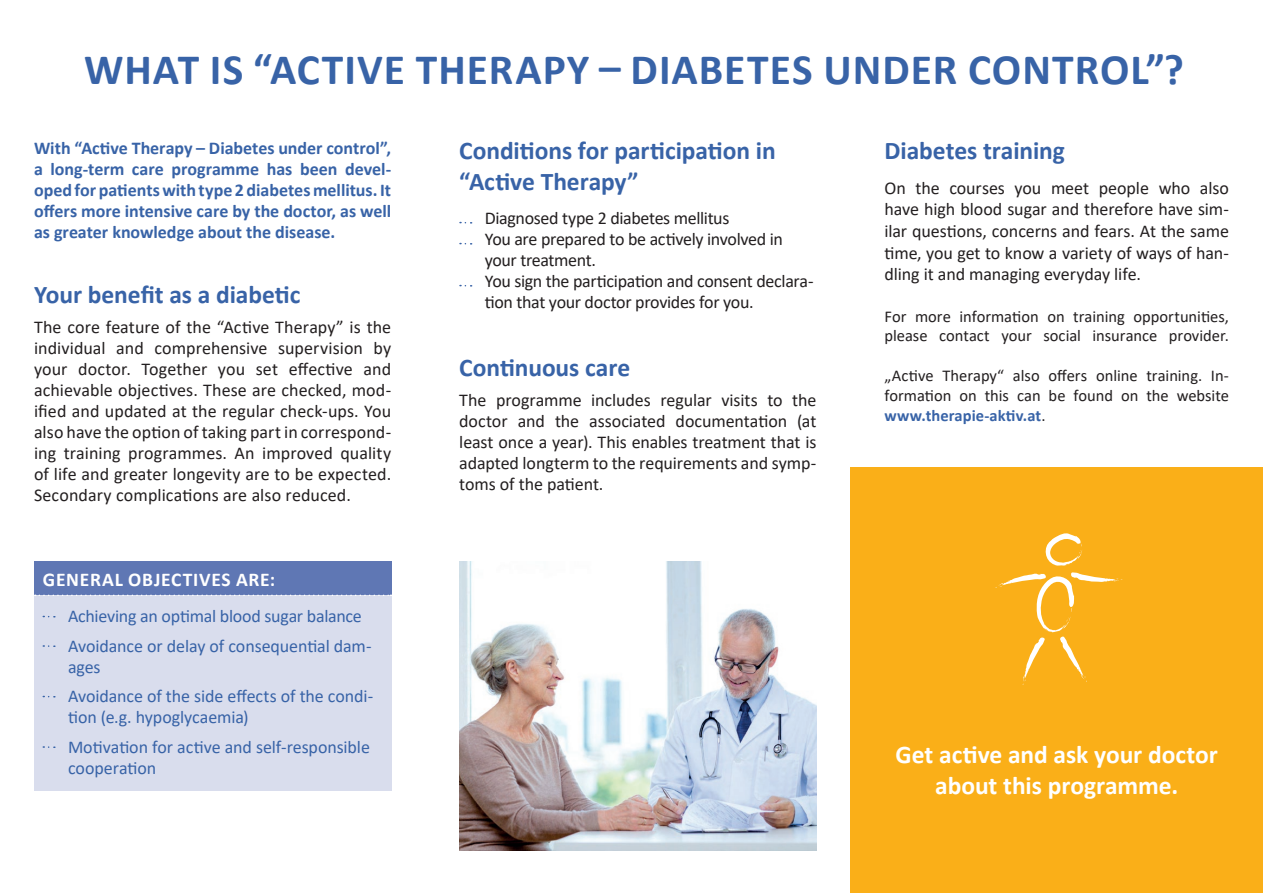
<style>
.page{position:relative;width:1263px;height:893px;background:#fff}
.page>*{position:absolute;margin:0;border:0;box-sizing:border-box;transform-origin:0 0}
.t1{font:700 43.5px "Calibri";letter-spacing:.025em;color:#3863a7}
.t2{font:700 25.5px/30.6px "Calibri";letter-spacing:-.005em;color:#3863a7}
.t3{font:700 25.5px/30.6px "Calibri";letter-spacing:-.005em;color:#fff;text-align:center}
.t4{font:700 19.5px "Calibri";letter-spacing:.04em;color:#fff}
.t5{font:18px/21px "Calibri";letter-spacing:-.01em;color:#231f20;text-align:justify}
.t6{font:700 18px/21.1px "Calibri";color:#3863a7;text-align:justify}
.t7{font:18px/29.5px "Calibri";letter-spacing:-.005em;color:#3863a7}
.t8{font:16.5px/19.8px "Calibri";color:#231f20}
.s1{font-weight:700;color:#3863a7}
</style>
<div class="page">
<svg style="left:460px;top:222px;width:12px;height:2px"></svg>
<svg style="left:460px;top:243px;width:12px;height:2px"></svg>
<svg style="left:460px;top:285px;width:12px;height:2px"></svg>
<div style="left:34px;top:561px;width:357px;height:34px;background:#5f77b4"></div>
<div style="left:34px;top:595px;width:357px;height:196px;background:#d9dded"></div>
<svg style="left:35px;top:595px;width:356px;height:1px"></svg>
<svg style="left:43px;top:645px;width:12px;height:2px"></svg>
<svg style="left:43px;top:746px;width:12px;height:2px"></svg>
<div style="left:850px;top:468px;width:413px;height:425px;background:#faaf18"></div>
<svg style="left:1045px;top:533px;width:37px;height:33px"></svg>
<svg style="left:995px;top:572px;width:128px;height:113px"></svg>
<img style="left:459px;top:561px;width:357px;height:289px">
<h1 class="t1" style="left:84px;top:38px;width:1101px">WHAT IS “ACTIVE THERAPY – DIABETES UNDER CONTROL”?</h1>
<p class="t6" style="left:34px;top:137px;width:359px">With “Active Therapy – Diabetes under control”, a long-term care programme has been devel&shy;oped for patients with type 2 diabetes mellitus. It offers more intensive care by the doctor, as well as greater knowledge about the disease.</p>
<h2 class="t2" style="left:34px;top:279px;width:268px">Your benefit as a diabetic</h2>
<p class="t5" style="left:34px;top:316px;width:359px">The core feature of the “Active Therapy” is the individual and comprehensive supervision by your doctor. Together you set effective and achievable objectives. These are checked, mod&shy;ified and updated at the regular check-ups. You also have the option of taking part in correspond&shy;ing training programmes. An improved quality of life and greater longevity are to be expected.<br>Secondary complications are also reduced.</p>
<p class="t4" style="left:43px;top:565px;width:234px">GENERAL OBJECTIVES ARE:</p>
<p class="t7" style="left:68px;top:601px;width:305px">Achieving an optimal blood sugar balance<br>Avoidance or delay of consequential dam-</p>
<p class="t7" style="left:68px;top:651px;width:307px">ages<br>Avoidance of the side effects of the condi-</p>
<p class="t7" style="left:68px;top:702px;width:303px">tion (e.g. hypoglycaemia)<br>Motivation for active and self-responsible</p>
<p class="t7" style="left:68px;top:752px;width:90px">cooperation</p>
<h2 class="t2" style="left:459px;top:135px;width:318px">Conditions for participation in “Active Therapy”</h2>
<p class="t5" style="left:485px;top:207px;width:330px;text-align:left">Diagnosed type 2 diabetes mellitus<br>You are prepared to be actively involved in your treatment.<br>You sign the participation and consent declara&shy;tion that your doctor provides for you.</p>
<h2 class="t2" style="left:459px;top:352px;width:172px">Continuous care</h2>
<p class="t5" style="left:459px;top:389px;width:359px">The programme includes regular visits to the doctor and the associated documentation (at least once a year). This enables treatment that is adapted longterm to the requirements and symp&shy;toms of the patient.</p>
<h2 class="t2" style="left:884px;top:135px;width:182px">Diabetes training</h2>
<p class="t5" style="left:884px;top:177px;width:346px;line-height:21.6px">On the courses you meet people who also have high blood sugar and therefore have sim&shy;ilar questions, concerns and fears. At the same time, you get to know a variety of ways of han&shy;dling it and managing everyday life.</p>
<p class="t8" style="left:884px;top:306px;width:346px">For more information on training opportunities, please contact your social insurance provider.</p>
<p class="t8" style="left:884px;top:365px;width:346px;text-align:justify">„Active Therapy“ also offers online training. In&shy;formation on this can be found on the website <span class="s1">www.therapie-aktiv.at</span>.</p>
<h2 class="t3" style="left:895px;top:739px;width:324px">Get active and ask your doctor about this programme.</h2>
</div>
